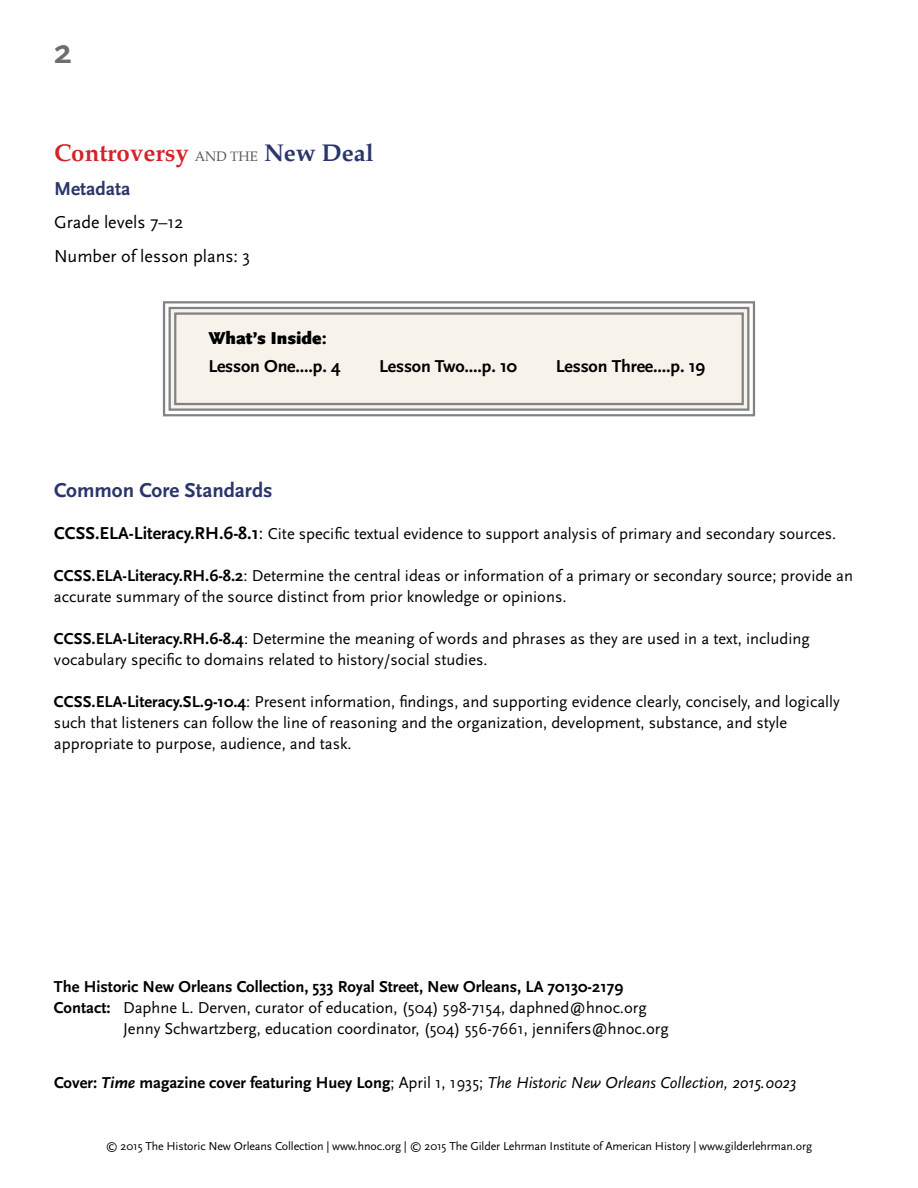
<style>
.page{position:relative;width:918px;height:1188px;background:#fff}
.page>*{position:absolute;margin:0;border:0;box-sizing:border-box;transform-origin:0 0}
.t1{font:700 36px "Scala Sans Pro";color:#6d6e71}
.t2{font:700 24px "Palatino";color:#d2232a}
.t3{font:700 21px "Scala Sans LF";color:#2a356b}
.t4{font:700 19.5px "Scala Sans LF";color:#2a356b}
.t5{font:700 18px "Scala Sans Pro";letter-spacing:-.01em;color:#000}
.t6{font:18px/33.6px "Scala Sans Pro";color:#000}
.t7{font:900 18px "Scala Sans Pro";color:#000}
.t8{font:16.5px/21px "Scala Sans Pro";color:#000}
.t9{font:italic 16.5px "Scala Sans Pro";color:#000}
.t10{font:700 16.5px "Scala Sans Pro";color:#000}
.t11{font:12px "Scala Sans Pro";letter-spacing:-.01em;color:#000}
.s1{font-weight:400;font-size:13.5px;color:#58595b}
.s2{color:#2a356b}
.s3{font-weight:700;font-size:18px}
.s4{font-size:18px}
.s5{font-weight:700}
.s6{font-weight:700;font-style:normal}
.s7{font-style:normal}
</style>
<div class="page">
<svg style="left:162px;top:301px;width:594px;height:116px;background:#f0ece6"></svg>
<div style="left:169px;top:307px;width:580px;height:104px;border:2px solid #808285"></div>
<div style="left:174px;top:312px;width:570px;height:93px;border:2px solid #808285"></div>
<h1 class="t1" style="left:54px;top:30px;width:19px">2</h1>
<h2 class="t2" style="left:54px;top:133px;width:321px">Controversy <span class="s1">AND THE</span> <span class="s2">New Deal</span></h2>
<p class="t4" style="left:54px;top:177px;width:78px">Metadata</p>
<p class="t6" style="left:54px;top:205px;width:198px">Grade levels 7–12<br>Number of lesson plans: 3</p>
<p class="t7" style="left:208px;top:328px;width:120px">What’s Inside:</p>
<p class="t5" style="left:208px;top:356px;width:134px">Lesson One....p. 4</p>
<p class="t5" style="left:379px;top:356px;width:140px">Lesson Two....p. 10</p>
<p class="t5" style="left:556px;top:356px;width:151px">Lesson Three....p. 19</p>
<p class="t3" style="left:54px;top:477px;width:220px">Common Core Standards</p>
<p class="t8" style="left:54px;top:523px;width:784px"><span class="s3">CCSS.ELA-Literacy.RH.6-8.1</span><span class="s4">:</span> Cite specific textual evidence to support analysis of primary and secondary sources.</p>
<p class="t8" style="left:54px;top:565px;width:801px"><span class="s5">CCSS.ELA-Literacy.RH.6-8.2</span>: Determine the central ideas or information of a primary or secondary source; provide an accurate summary of the source distinct from prior knowledge or opinions.</p>
<p class="t8" style="left:54px;top:628px;width:757px"><span class="s5">CCSS.ELA-Literacy.RH.6-8.4</span>: Determine the meaning of words and phrases as they are used in a text, including vocabulary specific to domains related to history/social studies.</p>
<p class="t8" style="left:54px;top:691px;width:787px"><span class="s5">CCSS.ELA-Literacy.SL.9-10.4</span>: Present information, findings, and supporting evidence clearly, concisely, and logically such that listeners can follow the line of reasoning and the organization, development, substance, and style appropriate to purpose, audience, and task.</p>
<p class="t10" style="left:54px;top:977px;width:571px">The Historic New Orleans Collection, 533 Royal Street, New Orleans, LA 70130-2179</p>
<p class="t8" style="left:54px;top:997px;width:594px"><span class="s5">Contact:</span> Daphne L. Derven, curator of education, (504) 598-7154, daphned@hnoc.org</p>
<p class="t8" style="left:123px;top:1018px;width:547px">Jenny Schwartzberg, education coordinator, (504) 556-7661, jennifers@hnoc.org</p>
<p class="t9" style="left:54px;top:1073px;width:744px"><span class="s6">Cover:</span> <span class="s5">Time</span> <span class="s6">magazine cover featuring Huey Long</span><span class="s7">; April 1, 1935;</span> The Historic New Orleans Collection, 2015.0023</p>
<p class="t11" style="left:106px;top:1139px;width:708px">© 2015 The Historic New Orleans Collection | www.hnoc.org | © 2015 The Gilder Lehrman Institute of American History | www.gilderlehrman.org</p>
</div>
